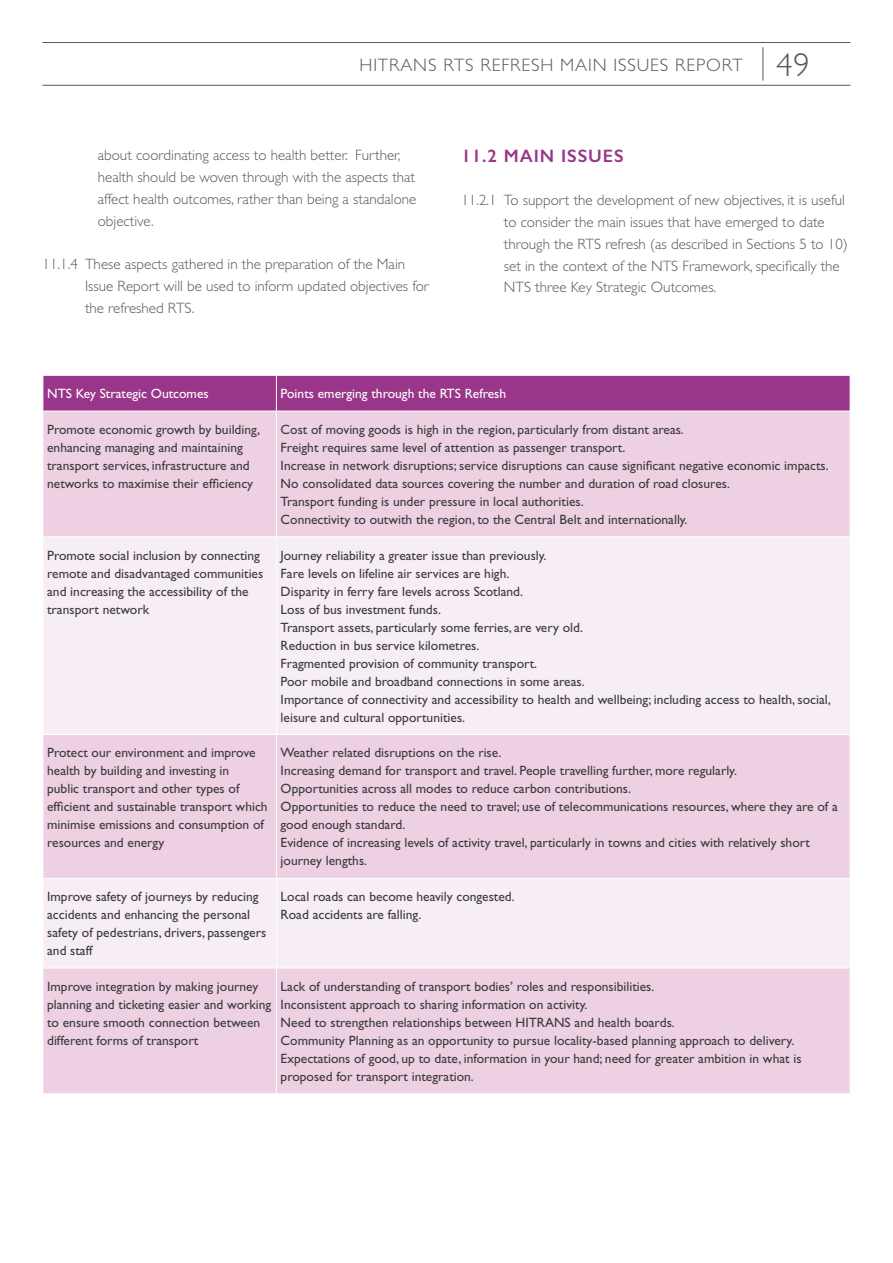
<style>
.page{position:relative;width:893px;height:1263px;background:#fff}
.page>*{position:absolute;margin:0;border:0;box-sizing:border-box;transform-origin:0 0}
.t1{font:300 18px "Gill Sans CE";letter-spacing:.05em;color:#575756}
.t2{font:600 18px "Gill Sans";letter-spacing:.05em;color:#9a3689}
.t3{font:300 15px/21.8px "Gill Sans CE";color:#575756}
.t4{font:13.5px/18px "Gill Sans CE";color:#3c3c3b}
.t5{font:13.5px "Gill Sans CE";color:#fff}
.s1{font-size:33px}
</style>
<div class="page">
<hr style="left:43px;top:85px;width:807px;height:1px;background:#575756">
<hr style="left:762px;top:47px;width:1px;height:34px;background:#575756">
<hr style="left:43px;top:42px;width:807px;height:1px;background:#575756">
<div style="left:44px;top:376px;width:806px;height:35px;background:#9a3689"></div>
<div style="left:44px;top:412px;width:806px;height:681px;background:#edd0e2"></div>
<svg style="left:44px;top:537px;width:806px;height:431px;background:#f3e3ef"></svg>
<hr style="left:276px;top:376px;width:1px;height:35px;background:#fff">
<hr style="left:276px;top:411px;width:1px;height:125px;background:#fff">
<hr style="left:43px;top:536px;width:233px;height:1px;background:#fff">
<hr style="left:276px;top:536px;width:574px;height:1px;background:#fff">
<hr style="left:276px;top:537px;width:1px;height:197px;background:#fff">
<hr style="left:43px;top:734px;width:233px;height:1px;background:#fff">
<hr style="left:276px;top:734px;width:574px;height:1px;background:#fff">
<hr style="left:276px;top:735px;width:1px;height:143px;background:#fff">
<hr style="left:43px;top:878px;width:233px;height:1px;background:#fff">
<hr style="left:276px;top:878px;width:574px;height:1px;background:#fff">
<hr style="left:276px;top:879px;width:1px;height:89px;background:#fff">
<hr style="left:43px;top:968px;width:233px;height:1px;background:#fff">
<hr style="left:276px;top:968px;width:574px;height:1px;background:#fff">
<hr style="left:276px;top:968px;width:1px;height:125px;background:#fff">
<h1 class="t1" style="left:359px;top:54px;width:452px">HITRANS RTS REFRESH MAIN ISSUES REPORT <span class="s1">49</span></h1>
<p class="t3" style="left:98px;top:144px;width:320px">about coordinating access to health better. Further, health should be woven through with the aspects that affect health outcomes, rather than being a standalone objective.</p>
<p class="t3" style="left:85px;top:253px;width:345px;text-indent:-43px">11.1.4 These aspects gathered in the preparation of the Main<br>Issue Report will be used to inform updated objectives for the refreshed RTS.</p>
<h1 class="t2" style="left:461px;top:145px;width:164px">11.2 MAIN ISSUES</h1>
<p class="t3" style="left:504px;top:189px;width:345px;text-indent:-43px">11.2.1 To support the development of new objectives, it is useful to consider the main issues that have emerged to date through the RTS refresh (as described in Sections 5 to 10) set in the context of the NTS Framework, specifically the NTS three Key Strategic Outcomes.</p>
<p class="t5" style="left:47px;top:386px;width:163px">NTS Key Strategic Outcomes</p>
<p class="t5" style="left:281px;top:386px;width:227px">Points emerging through the RTS Refresh</p>
<p class="t4" style="left:47px;top:420px;width:214px">Promote economic growth by building, enhancing managing and maintaining transport services, infrastructure and networks to maximise their efficiency</p>
<p class="t4" style="left:281px;top:420px;width:550px">Cost of moving goods is high in the region, particularly from distant areas.<br>Freight requires same level of attention as passenger transport.<br>Increase in network disruptions; service disruptions can cause significant negative economic impacts.<br>No consolidated data sources covering the number and duration of road closures.<br>Transport funding is under pressure in local authorities.<br>Connectivity to outwith the region, to the Central Belt and internationally.</p>
<p class="t4" style="left:47px;top:546px;width:218px">Promote social inclusion by connecting remote and disadvantaged communities and increasing the accessibility of the transport network</p>
<p class="t4" style="left:281px;top:546px;width:552px">Journey reliability a greater issue than previously.<br>Fare levels on lifeline air services are high.<br>Disparity in ferry fare levels across Scotland.<br>Loss of bus investment funds.<br>Transport assets, particularly some ferries, are very old.<br>Reduction in bus service kilometres.<br>Fragmented provision of community transport.<br>Poor mobile and broadband connections in some areas.<br>Importance of connectivity and accessibility to health and wellbeing; including access to health, social, leisure and cultural opportunities.</p>
<p class="t4" style="left:47px;top:744px;width:222px">Protect our environment and improve health by building and investing in<br>public transport and other types of efficient and sustainable transport which minimise emissions and consumption of resources and energy</p>
<p class="t4" style="left:281px;top:744px;width:559px">Weather related disruptions on the rise.<br>Increasing demand for transport and travel. People travelling further, more regularly.<br>Opportunities across all modes to reduce carbon contributions.<br>Opportunities to reduce the need to travel; use of telecommunications resources, where they are of a good enough standard.<br>Evidence of increasing levels of activity travel, particularly in towns and cities with relatively short journey lengths.</p>
<p class="t4" style="left:47px;top:888px;width:221px">Improve safety of journeys by reducing accidents and enhancing the personal safety of pedestrians, drivers, passengers and staff</p>
<p class="t4" style="left:281px;top:888px;width:236px">Local roads can become heavily congested.<br>Road accidents are falling.</p>
<p class="t4" style="left:47px;top:977px;width:226px">Improve integration by making journey planning and ticketing easier and working to ensure smooth connection between different forms of transport</p>
<p class="t4" style="left:281px;top:977px;width:522px">Lack of understanding of transport bodies’ roles and responsibilities.<br>Inconsistent approach to sharing information on activity.<br>Need to strengthen relationships between HITRANS and health boards.<br>Community Planning as an opportunity to pursue locality-based planning approach to delivery.<br>Expectations of good, up to date, information in your hand; need for greater ambition in what is proposed for transport integration.</p>
</div>
